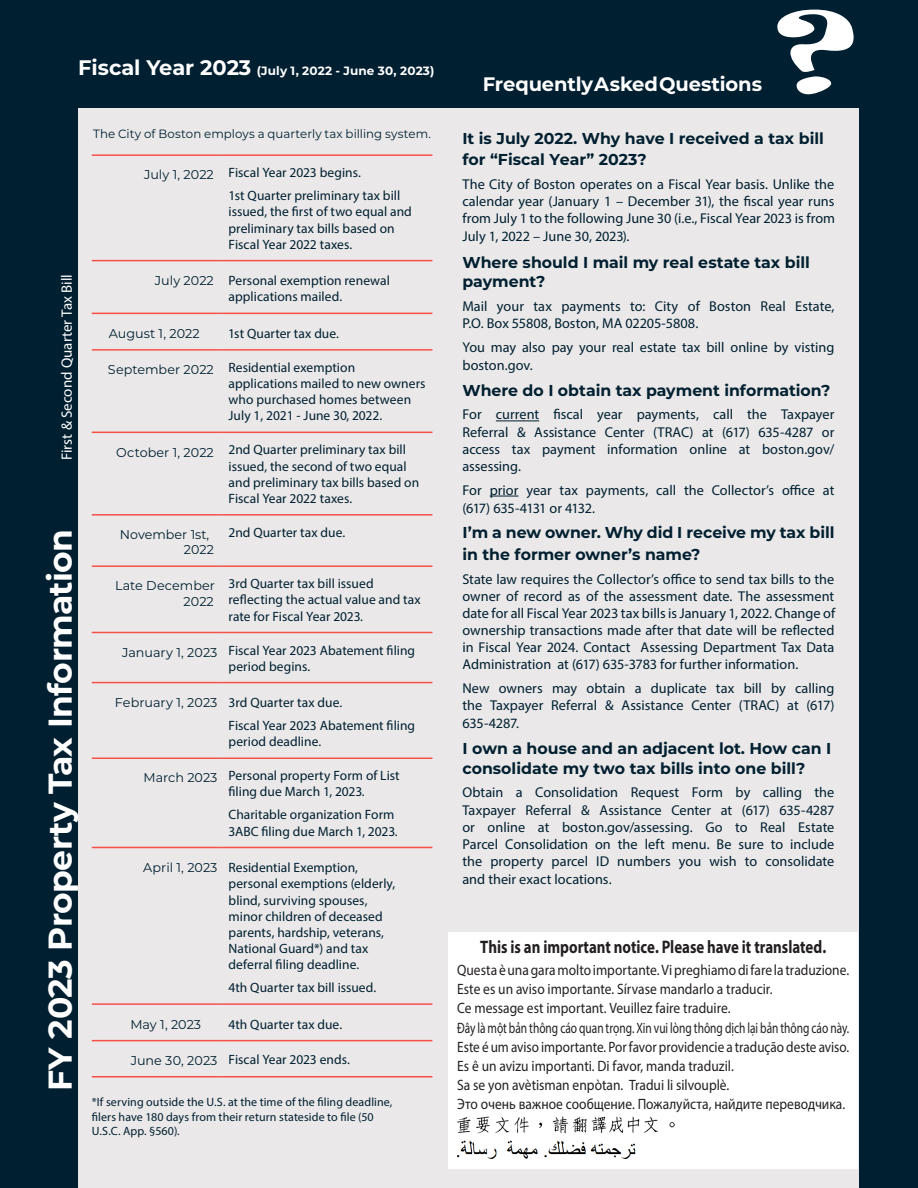
<style>
.page{position:relative;width:918px;height:1188px;background:#001f30}
.page>*{position:absolute;margin:0;border:0;box-sizing:border-box;transform-origin:0 0}
.t1{font:108px "Ravie";color:#fff}
.t2{font:700 33px "Montserrat";letter-spacing:-.02em;color:#fff}
.t3{font:700 19.5px "Montserrat";letter-spacing:-.005em;color:#fff}
.t4{font:700 18.15px "Myriad Pro";color:#231f20;scale:.82 1}
.t5{font:700 15.75px/21.6px "Montserrat";color:#001f30}
.t6{font:15px "Myriad Pro";color:#231f20;scale:.9 1}
.t7{font:15px "Myriad Pro";color:#231f20;scale:.76 1}
.t8{font:15px "Myriad Pro";color:#231f20;scale:.88 1}
.t9{font:15px "Myriad Pro";color:#fff}
.t10{font:14.25px/17.1px "Myriad Pro";color:#001f30;text-align:justify}
.t11{font:13.5px/16.2px "Myriad Pro";letter-spacing:.005em;color:#001f30}
.t12{font:12.75px/15.3px "Montserrat";color:#001f30}
.t13{font:12px/14.4px "Myriad Pro";letter-spacing:.01em;color:#001f30}
.t14{font:12px "Montserrat";letter-spacing:.005em;color:#001f30}
.t15{font:700 12px "Montserrat";letter-spacing:.01em;color:#fff}
.s1{font-size:21px}
</style>
<div class="page">
<div style="left:78px;top:108px;width:781px;height:1080px;background:#eae8e8"></div>
<hr style="left:92px;top:154px;width:130px;height:2px;background:#f65147">
<hr style="left:222px;top:154px;width:210px;height:2px;background:#f65147">
<hr style="left:92px;top:260px;width:130px;height:1px;background:#f65147">
<hr style="left:222px;top:260px;width:210px;height:1px;background:#f65147">
<hr style="left:92px;top:313px;width:130px;height:1px;background:#f65147">
<hr style="left:222px;top:313px;width:210px;height:1px;background:#f65147">
<hr style="left:92px;top:349px;width:130px;height:2px;background:#f65147">
<hr style="left:222px;top:349px;width:210px;height:2px;background:#f65147">
<hr style="left:92px;top:432px;width:130px;height:1px;background:#f65147">
<hr style="left:222px;top:432px;width:210px;height:1px;background:#f65147">
<hr style="left:92px;top:514px;width:130px;height:2px;background:#f65147">
<hr style="left:222px;top:514px;width:210px;height:2px;background:#f65147">
<hr style="left:92px;top:565px;width:130px;height:2px;background:#f65147">
<hr style="left:222px;top:565px;width:210px;height:2px;background:#f65147">
<hr style="left:92px;top:632px;width:130px;height:1px;background:#f65147">
<hr style="left:222px;top:632px;width:210px;height:1px;background:#f65147">
<hr style="left:92px;top:682px;width:130px;height:1px;background:#f65147">
<hr style="left:222px;top:682px;width:210px;height:1px;background:#f65147">
<hr style="left:92px;top:757px;width:130px;height:2px;background:#f65147">
<hr style="left:222px;top:757px;width:210px;height:2px;background:#f65147">
<hr style="left:92px;top:847px;width:130px;height:1px;background:#f65147">
<hr style="left:222px;top:847px;width:210px;height:1px;background:#f65147">
<hr style="left:92px;top:1003px;width:130px;height:2px;background:#f65147">
<hr style="left:222px;top:1003px;width:210px;height:2px;background:#f65147">
<hr style="left:92px;top:1040px;width:130px;height:1px;background:#f65147">
<hr style="left:222px;top:1040px;width:210px;height:1px;background:#f65147">
<hr style="left:92px;top:1076px;width:130px;height:1px;background:#f65147">
<hr style="left:222px;top:1076px;width:210px;height:1px;background:#f65147">
<hr style="left:496px;top:421px;width:43px;height:1px;background:#001f30">
<svg style="left:490px;top:496px;width:29px;height:1px"></svg>
<div style="left:448px;top:932px;width:410px;height:236px;background:#fff"></div>
<img style="left:457px;top:1117px;width:217px;height:17px">
<img style="left:456px;top:1140px;width:180px;height:19px">
<p class="t15" style="left:78px;top:62px;width:358px"><span class="s1">Fiscal Year 2023</span> (July 1, 2022 - June 30, 2023)</p>
<p class="t9" style="left:57px;top:460px;width:188px;rotate:-90deg">First &amp; Second Quarter Tax Bill</p>
<p class="t2" style="left:36px;top:1091px;width:564px;rotate:-90deg">FY 2023 Property Tax Information</p>
<p class="t14" style="left:93px;top:125px;width:339px">The City of Boston employs a quarterly tax billing system.</p>
<p class="t12" style="left:144px;top:167px;width:71px">July 1, 2022</p>
<p class="t11" style="left:229px;top:164px;width:134px">Fiscal Year 2023 begins.</p>
<p class="t11" style="left:229px;top:187px;width:185px">1st Quarter preliminary tax bill issued, the first of two equal and preliminary tax bills based on<br>Fiscal Year 2022 taxes.</p>
<p class="t12" style="left:155px;top:272px;width:60px">July 2022</p>
<p class="t11" style="left:229px;top:272px;width:163px">Personal exemption renewal applications mailed.</p>
<p class="t12" style="left:109px;top:325px;width:92px">August 1, 2022</p>
<p class="t11" style="left:228px;top:325px;width:112px">1st Quarter tax due.</p>
<p class="t12" style="left:108px;top:361px;width:107px">September 2022</p>
<p class="t11" style="left:229px;top:359px;width:199px">Residential exemption applications mailed to new owners who purchased homes between<br>July 1, 2021 - June 30, 2022.</p>
<p class="t12" style="left:116px;top:444px;width:99px">October 1, 2022</p>
<p class="t11" style="left:229px;top:441px;width:192px">2nd Quarter preliminary tax bill issued, the second of two equal and preliminary tax bills based on<br>Fiscal Year 2022 taxes.</p>
<p class="t12" style="left:184px;top:526px;width:31px;text-indent:-64px">November 1st,<br>2022</p>
<p class="t11" style="left:229px;top:524px;width:118px">2nd Quarter tax due.</p>
<p class="t12" style="left:115px;top:578px;width:102px;text-align:right">Late December<br>2022</p>
<p class="t11" style="left:229px;top:575px;width:194px">3rd Quarter tax bill issued reflecting the actual value and tax rate for Fiscal Year 2023.</p>
<p class="t12" style="left:122px;top:644px;width:97px">January 1, 2023</p>
<p class="t11" style="left:229px;top:642px;width:188px">Fiscal Year 2023 Abatement filing period begins.</p>
<p class="t12" style="left:115px;top:694px;width:104px">February 1, 2023</p>
<p class="t11" style="left:229px;top:694px;width:115px">3rd Quarter tax due.</p>
<p class="t11" style="left:229px;top:717px;width:188px">Fiscal Year 2023 Abatement filing period deadline.</p>
<p class="t12" style="left:144px;top:770px;width:75px">March 2023</p>
<p class="t11" style="left:229px;top:767px;width:173px">Personal property Form of List filing due March 1, 2023.</p>
<p class="t11" style="left:229px;top:807px;width:170px">Charitable organization Form<br>3ABC filing due March 1, 2023.</p>
<p class="t12" style="left:143px;top:859px;width:76px">April 1, 2023</p>
<p class="t11" style="left:229px;top:859px;width:168px">Residential Exemption, personal exemptions (elderly, blind, surviving spouses, minor children of deceased parents, hardship, veterans,<br>National Guard*) and tax deferral filing deadline.</p>
<p class="t11" style="left:229px;top:979px;width:149px">4th Quarter tax bill issued.</p>
<p class="t12" style="left:130px;top:1016px;width:72px">May 1, 2023</p>
<p class="t11" style="left:229px;top:1016px;width:115px">4th Quarter tax due.</p>
<p class="t12" style="left:131px;top:1052px;width:88px">June 30, 2023</p>
<p class="t11" style="left:229px;top:1051px;width:123px">Fiscal Year 2023 ends.</p>
<p class="t13" style="left:92px;top:1095px;width:302px">*If serving outside the U.S. at the time of the filing deadline, filers have 180 days from their return stateside to file (50<br>U.S.C. App. §560).</p>
<p class="t3" style="left:483px;top:70px;width:281px">Frequently Asked Questions</p>
<p class="t1" style="left:777px;top:-23px;width:81px">?</p>
<p class="t5" style="left:462px;top:127px;width:363px">It is July 2022. Why have I received a tax bill for “Fiscal Year” 2023?</p>
<p class="t10" style="left:462px;top:176px;width:374px">The City of Boston operates on a Fiscal Year basis. Unlike the calendar year (January 1 – December 31), the fiscal year runs from July 1 to the following June 30 (i.e., Fiscal Year 2023 is from July 1, 2022 – June 30, 2023).</p>
<p class="t5" style="left:462px;top:252px;width:349px;line-height:19.5px">Where should I mail my real estate tax bill payment?</p>
<p class="t10" style="left:462px;top:297px;width:373px">Mail your tax payments to: City of Boston Real Estate,<br>P.O. Box 55808, Boston, MA 02205-5808.</p>
<p class="t10" style="left:462px;top:338px;width:373px;line-height:18px">You may also pay your real estate tax bill online by visting boston.gov.</p>
<p class="t5" style="left:462px;top:378px;width:369px">Where do I obtain tax payment information?</p>
<p class="t10" style="left:462px;top:406px;width:373px">For current fiscal year payments, call the Taxpayer Referral &amp; Assistance Center (TRAC) at (617) 635-4287 or access tax payment information online at boston.gov/ assessing.</p>
<p class="t10" style="left:462px;top:481px;width:373px;line-height:18px">For prior year tax payments, call the Collector’s office at (617) 635-4131 or 4132.</p>
<p class="t5" style="left:462px;top:521px;width:373px">I’m a new owner. Why did I receive my tax bill in the former owner’s name?</p>
<p class="t10" style="left:462px;top:570px;width:374px">State law requires the Collector’s office to send tax bills to the owner of record as of the assessment date. The assessment date for all Fiscal Year 2023 tax bills is January 1, 2022. Change of ownership transactions made after that date will be reflected in Fiscal Year 2024. Contact Assessing Department Tax Data Administration at (617) 635-3783 for further information.</p>
<p class="t10" style="left:462px;top:679px;width:373px;line-height:17.5px">New owners may obtain a duplicate tax bill by calling the Taxpayer Referral &amp; Assistance Center (TRAC) at (617)<br>635-4287.</p>
<p class="t5" style="left:462px;top:738px;width:370px;line-height:19.8px">I own a house and an adjacent lot. How can I consolidate my two tax bills into one bill?</p>
<p class="t10" style="left:462px;top:784px;width:373px">Obtain a Consolidation Request Form by calling the Taxpayer Referral &amp; Assistance Center at (617) 635-4287 or online at boston.gov/assessing. Go to Real Estate Parcel Consolidation on the left menu. Be sure to include the property parcel ID numbers you wish to consolidate and their exact locations.</p>
<p class="t4" style="left:480px;top:935px;width:423px">This is an important notice. Please have it translated.</p>
<p class="t6" style="left:457px;top:961px;width:437px">Questa è una gara molto importante. Vi preghiamo di fare la traduzione.</p>
<p class="t6" style="left:457px;top:980px;width:352px">Este es un aviso importante. Sírvase mandarlo a traducir.</p>
<p class="t6" style="left:457px;top:999px;width:305px">Ce message est important. Veuillez faire traduire.</p>
<p class="t7" style="left:457px;top:1018px;width:517px">Đây là một bản thông cáo quan trọng. Xin vui lòng thông dịch lại bản thông cáo này.</p>
<p class="t8" style="left:457px;top:1037px;width:447px">Este é um aviso importante. Por favor providencie a tradução deste aviso.</p>
<p class="t6" style="left:457px;top:1056px;width:309px">Es ê un avizu importanti. Di favor, manda traduzil.</p>
<p class="t6" style="left:457px;top:1076px;width:304px">Sa se yon avètisman enpòtan. Tradui li silvouplè.</p>
<p class="t6" style="left:457px;top:1095px;width:433px">Это очень важное сообщение. Пожалуйста, найдите переводчика.</p>
</div>
